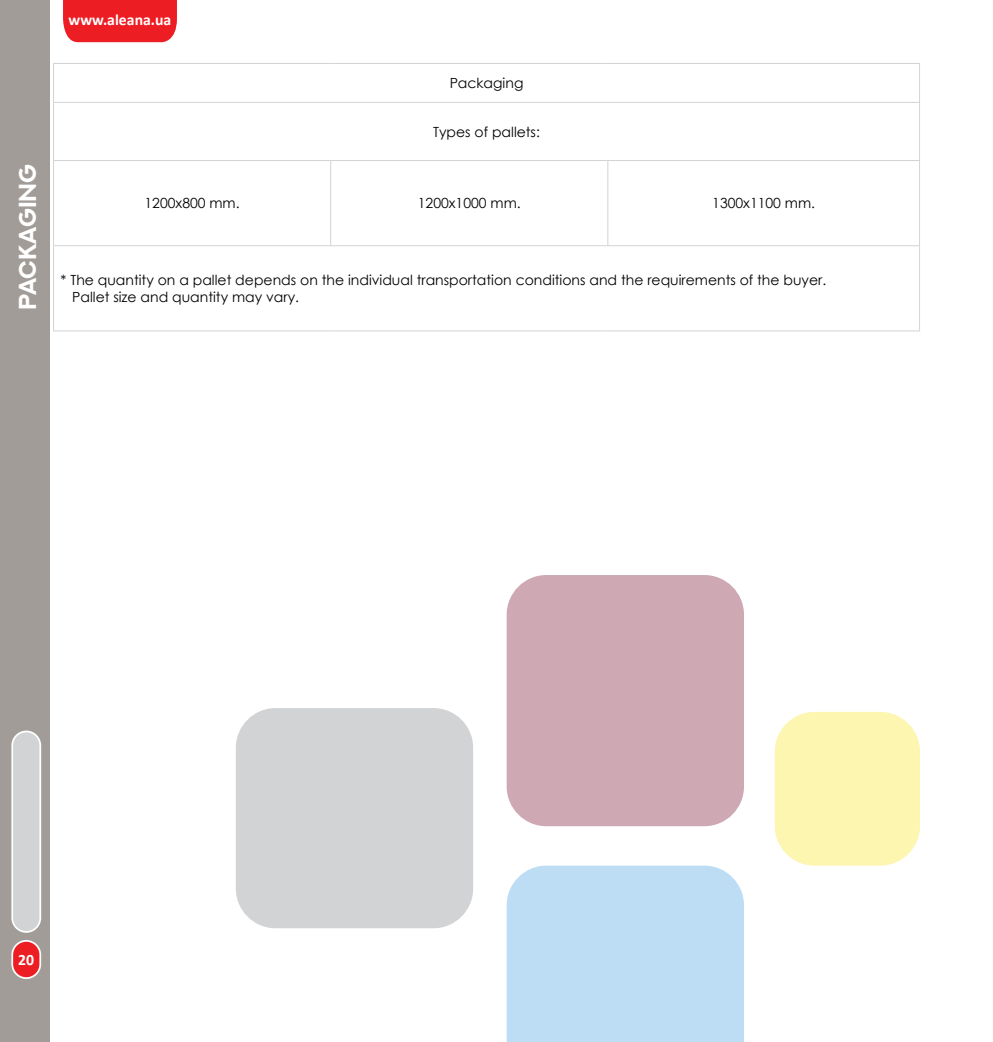
<style>
.page{position:relative;width:993px;height:1042px;background:#fff}
.page>*{position:absolute;margin:0;border:0;box-sizing:border-box;transform-origin:0 0}
.t1{font:700 24.5px "NEXTART";color:#fff}
.t2{font:700 15.75px "Calibri";color:#fff}
.t3{font:14px "Century Gothic";color:#000}
</style>
<div class="page">
<div style="left:63px;top:0;width:114px;height:42px;background:#ed1d24"></div>
<div style="left:0;top:0;width:50px;height:1042px;background:#a19c97"></div>
<div style="left:12px;top:941px;width:28px;height:37px;background:#ed1d24;border-radius:14px"></div>
<div style="left:11px;top:940px;width:30px;height:39px;border:2px solid #fff;border-radius:14px"></div>
<div style="left:12px;top:731px;width:28px;height:201px;background:#d1d3d4;border-radius:14px"></div>
<div style="left:11px;top:730px;width:30px;height:203px;border:2px solid #fff;border-radius:14px"></div>
<hr style="left:918px;top:64px;width:1px;height:38px;background:#d1d3d4">
<hr style="left:918px;top:103px;width:1px;height:57px;background:#d1d3d4">
<hr style="left:918px;top:246px;width:1px;height:84px;background:#d1d3d4">
<hr style="left:53px;top:63px;width:277px;height:1px;background:#d1d3d4">
<hr style="left:53px;top:64px;width:1px;height:38px;background:#d1d3d4">
<hr style="left:330px;top:63px;width:277px;height:1px;background:#d1d3d4">
<hr style="left:607px;top:63px;width:312px;height:1px;background:#d1d3d4">
<hr style="left:53px;top:102px;width:277px;height:1px;background:#d1d3d4">
<hr style="left:53px;top:103px;width:1px;height:57px;background:#d1d3d4">
<hr style="left:330px;top:102px;width:277px;height:1px;background:#d1d3d4">
<hr style="left:607px;top:102px;width:312px;height:1px;background:#d1d3d4">
<hr style="left:53px;top:160px;width:277px;height:1px;background:#d1d3d4">
<hr style="left:53px;top:161px;width:1px;height:84px;background:#d1d3d4">
<hr style="left:330px;top:160px;width:277px;height:1px;background:#d1d3d4">
<hr style="left:330px;top:161px;width:1px;height:84px;background:#d1d3d4">
<hr style="left:607px;top:160px;width:312px;height:1px;background:#d1d3d4">
<hr style="left:607px;top:161px;width:1px;height:84px;background:#d1d3d4">
<hr style="left:918px;top:161px;width:1px;height:84px;background:#d1d3d4">
<hr style="left:53px;top:245px;width:277px;height:1px;background:#d1d3d4">
<hr style="left:53px;top:246px;width:1px;height:84px;background:#d1d3d4">
<hr style="left:330px;top:245px;width:277px;height:1px;background:#d1d3d4">
<hr style="left:607px;top:245px;width:312px;height:1px;background:#d1d3d4">
<hr style="left:53px;top:330px;width:277px;height:1px;background:#d1d3d4">
<hr style="left:330px;top:330px;width:277px;height:1px;background:#d1d3d4">
<hr style="left:607px;top:330px;width:312px;height:1px;background:#d1d3d4">
<div style="left:236px;top:708px;width:237px;height:220px;background:#d1d3d4;border-radius:40px"></div>
<div style="left:506px;top:865px;width:237px;height:177px;background:#bcddf4"></div>
<div style="left:774px;top:712px;width:145px;height:153px;background:#fcf6b0;border-radius:40px"></div>
<div style="left:506px;top:575px;width:237px;height:251px;background:#cea9b4;border-radius:40px"></div>
<h1 class="t1" style="left:13px;top:310px;width:148px;rotate:-90deg">PACKAGING</h1>
<p class="t2" style="left:69px;top:9px;width:104px">www.aleana.ua</p>
<p class="t3" style="left:449px;top:73px;width:75px">Packaging</p>
<p class="t3" style="left:433px;top:122px;width:108px">Types of pallets:</p>
<p class="t3" style="left:144px;top:193px;width:97px">1200х800 mm.</p>
<p class="t3" style="left:417px;top:193px;width:104px">1200х1000 mm.</p>
<p class="t3" style="left:712px;top:193px;width:104px">1300х1100 mm.</p>
<p class="t3" style="left:61px;top:270px;width:767px">* The quantity on a pallet depends on the individual transportation conditions and the requirements of the buyer.</p>
<p class="t3" style="left:72px;top:287px;width:228px">Pallet size and quantity may vary.</p>
<p class="t2" style="left:18px;top:949px;width:17px">20</p>
</div>
